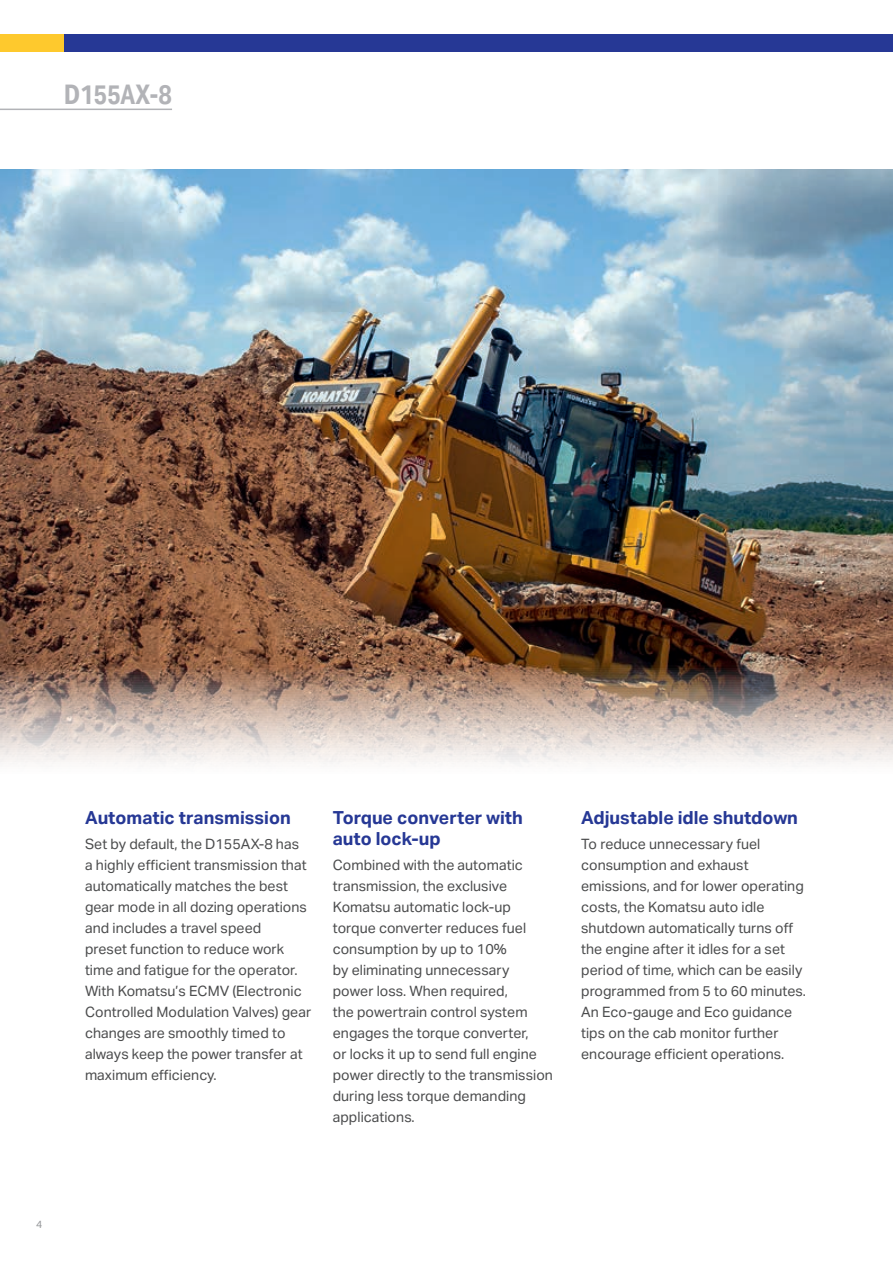
<style>
.page{position:relative;width:893px;height:1263px;background:#fff}
.page>*{position:absolute;margin:0;border:0;box-sizing:border-box;transform-origin:0 0}
.t1{font:700 27px "Aktiv Grotesk Cd";color:#b2b3b7}
.t2{font:700 18px/21px "Aktiv Grotesk";color:#263895}
.t3{font:14.25px/21px "Aktiv Grotesk";color:#4b4c4d}
.t4{font:10.5px "Aktiv Grotesk";color:#939598}
</style>
<div class="page">
<img style="left:0;top:170px;width:893px;height:594px">
<hr style="left:0;top:109px;width:172px;height:1px;background:#b2b3b7">
<div style="left:0;top:34px;width:143px;height:17px;background:#fec92d"></div>
<div style="left:64px;top:34px;width:829px;height:17px;background:#263895"></div>
<h1 class="t1" style="left:64px;top:84px;width:110px">D155AX-8</h1>
<p class="t4" style="left:36px;top:1220px;width:8px">4</p>
<p class="t2" style="left:85px;top:808px;width:207px">Automatic transmission</p>
<p class="t3" style="left:85px;top:833px;width:228px">Set by default, the D155AX-8 has<br>a highly efficient transmission that automatically matches the best gear mode in all dozing operations and includes a travel speed<br>preset function to reduce work time and fatigue for the operator.<br>With Komatsu’s ECMV (Electronic<br>Controlled Modulation Valves) gear changes are smoothly timed to always keep the power transfer at maximum efficiency.</p>
<p class="t2" style="left:333px;top:808px;width:192px">Torque converter with auto lock-up</p>
<p class="t3" style="left:333px;top:854px;width:222px">Combined with the automatic transmission, the exclusive<br>Komatsu automatic lock-up torque converter reduces fuel consumption by up to 10%<br>by eliminating unnecessary power loss. When required,<br>the powertrain control system engages the torque converter,<br>or locks it up to send full engine power directly to the transmission during less torque demanding applications.</p>
<p class="t2" style="left:581px;top:808px;width:218px">Adjustable idle shutdown</p>
<p class="t3" style="left:581px;top:833px;width:226px">To reduce unnecessary fuel consumption and exhaust emissions, and for lower operating costs, the Komatsu auto idle shutdown automatically turns off the engine after it idles for a set period of time, which can be easily programmed from 5 to 60 minutes.<br>An Eco-gauge and Eco guidance tips on the cab monitor further encourage efficient operations.</p>
</div>
